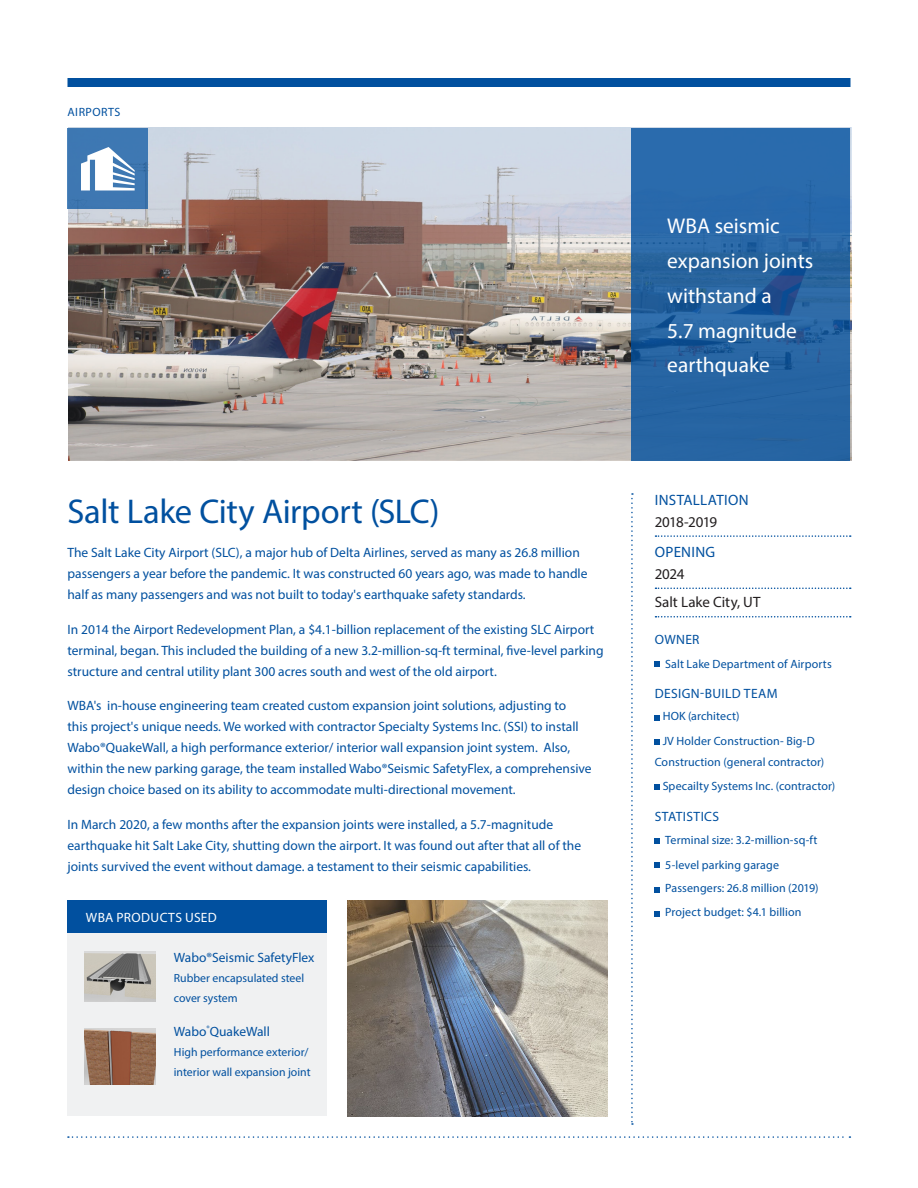
<style>
.page{position:relative;width:918px;height:1188px;background:#fff}
.page>*{position:absolute;margin:0;border:0;box-sizing:border-box;transform-origin:0 0}
.WBA_Project_Title{font:34.5px "Myriad Pro";letter-spacing:-.015em;color:#01509f}
.WBA_Pull_Quote{font:21.45px/34.8px "Myriad Pro";color:#fff}
.WBA_Sidebar_H1{font:15px "Myriad Pro";letter-spacing:.02em;color:#01509f}
.WBA_Sidebar_Grey_Des{font:15px "Myriad Pro";letter-spacing:-.01em;color:#231f20}
.WBA_Sidebar_Grey_Des-2{font:15px "Myriad Pro";letter-spacing:-.045em;color:#231f20}
.WBA_Body_Copy{font:13.5px/21px "Myriad Pro";color:#01509f}
.WBA_Products_H1{font:13.5px "Myriad Pro";color:#01509f}
.WBA_Sidebar_H2{font:13.5px "Myriad Pro";letter-spacing:.03em;color:#01509f}
.WBA_Products_Sidebar{font:13.5px "Myriad Pro";letter-spacing:.025em;color:#fff}
.WBA_Sidebar_Bullet{font:12px/21px "Myriad Pro";letter-spacing:.01em;color:#01509f;text-align:center}
.WBA_Channel_Highligh{font:12px "Myriad Pro";letter-spacing:.04em;color:#01509f}
.WBA_Products_Descrip{font:11.85px/20.2px "Myriad Pro";color:#01509f}
</style>
<div class="page">
<img style="left:69px;top:127px;width:782px;height:333px">
<svg style="left:631px;top:128px;width:219px;height:333px;fill:#2866a4"></svg>
<div style="left:68px;top:900px;width:259px;height:216px;background:#f0f1f2"></div>
<div style="left:68px;top:78px;width:782px;height:9px;background:#01509f"></div>
<svg style="left:68px;top:1136px;width:782px;height:2px"></svg>
<svg style="left:656px;top:535px;width:195px;height:2px"></svg>
<svg style="left:656px;top:588px;width:195px;height:1px"></svg>
<svg style="left:656px;top:616px;width:195px;height:2px"></svg>
<svg style="left:655px;top:661px;width:5px;height:6px"></svg>
<svg style="left:655px;top:715px;width:5px;height:5px"></svg>
<svg style="left:655px;top:739px;width:5px;height:6px"></svg>
<svg style="left:655px;top:784px;width:5px;height:6px"></svg>
<svg style="left:655px;top:838px;width:5px;height:6px"></svg>
<svg style="left:655px;top:863px;width:5px;height:5px"></svg>
<svg style="left:655px;top:887px;width:5px;height:5px"></svg>
<svg style="left:655px;top:911px;width:5px;height:5px"></svg>
<svg style="left:631px;top:493px;width:2px;height:632px"></svg>
<div style="left:68px;top:900px;width:259px;height:32px;background:#01509f"></div>
<img style="left:348px;top:900px;width:260px;height:216px">
<div style="left:68px;top:128px;width:80px;height:81px;background:#3e78b2"></div>
<svg style="left:81px;top:147px;width:54px;height:43px"></svg>
<img style="left:85px;top:951px;width:71px;height:51px">
<img style="left:85px;top:1028px;width:71px;height:56px">
<p class="WBA_Channel_Highligh" style="left:68px;top:105px;width:55px">AIRPORTS</p>
<p class="WBA_Project_Title" style="left:68px;top:490px;width:374px">Salt Lake City Airport (SLC)</p>
<p class="WBA_Body_Copy" style="left:68px;top:542px;width:522px">The Salt Lake City Airport (SLC), a major hub of Delta Airlines, served as many as 26.8 million passengers a year before the pandemic. It was constructed 60 years ago, was made to handle half as many passengers and was not built to today's earthquake safety standards.</p>
<p class="WBA_Body_Copy" style="left:68px;top:618px;width:538px">In 2014 the Airport Redevelopment Plan, a $4.1-billion replacement of the existing SLC Airport terminal, began. This included the building of a new 3.2-million-sq-ft terminal, five-level parking structure and central utility plant 300 acres south and west of the old airport.</p>
<p class="WBA_Body_Copy" style="left:68px;top:695px;width:526px">WBA's in-house engineering team created custom expansion joint solutions, adjusting to<br>this project's unique needs. We worked with contractor Specialty Systems Inc. (SSI) to install Wabo®QuakeWall, a high performance exterior/ interior wall expansion joint system. Also, within the new parking garage, the team installed Wabo®Seismic SafetyFlex, a comprehensive design choice based on its ability to accommodate multi-directional movement.</p>
<p class="WBA_Body_Copy" style="left:68px;top:813px;width:515px">In March 2020, a few months after the expansion joints were installed, a 5.7-magnitude earthquake hit Salt Lake City, shutting down the airport. It was found out after that all of the joints survived the event without damage. a testament to their seismic capabilities.</p>
<p class="WBA_Products_Sidebar" style="left:86px;top:909px;width:132px">WBA PRODUCTS USED</p>
<p class="WBA_Products_H1" style="left:174px;top:949px;width:142px">Wabo®Seismic SafetyFlex</p>
<p class="WBA_Products_Descrip" style="left:174px;top:968px;width:132px">Rubber encapsulated steel cover system</p>
<p class="WBA_Products_H1" style="left:174px;top:1023px;width:98px">Wabo<sup>®</sup>QuakeWall</p>
<p class="WBA_Products_Descrip" style="left:174px;top:1042px;width:138px">High performance exterior/ interior wall expansion joint</p>
<p class="WBA_Pull_Quote" style="left:667px;top:208px;width:147px">WBA seismic expansion joints withstand a<br>5.7 magnitude earthquake</p>
<p class="WBA_Sidebar_H1" style="left:655px;top:491px;width:95px">INSTALLATION</p>
<p class="WBA_Sidebar_Grey_Des-2" style="left:655px;top:512px;width:64px">2018-2019</p>
<p class="WBA_Sidebar_H1" style="left:655px;top:543px;width:62px">OPENING</p>
<p class="WBA_Sidebar_Grey_Des" style="left:655px;top:565px;width:31px">2024</p>
<p class="WBA_Sidebar_Grey_Des" style="left:655px;top:593px;width:107px">Salt Lake City, UT</p>
<p class="WBA_Sidebar_H2" style="left:655px;top:631px;width:46px">OWNER</p>
<p class="WBA_Sidebar_Bullet" style="left:665px;top:653px;width:168px">Salt Lake Department of Airports</p>
<p class="WBA_Sidebar_H2" style="left:655px;top:685px;width:124px">DESIGN-BUILD TEAM</p>
<p class="WBA_Sidebar_Bullet" style="left:663px;top:706px;width:78px">HOK (architect)</p>
<p class="WBA_Sidebar_Bullet" style="left:655px;top:730px;width:171px">JV Holder Construction- Big-D<br>Construction (general contractor)</p>
<p class="WBA_Sidebar_Bullet" style="left:663px;top:775px;width:174px">Specailty Systems Inc. (contractor)</p>
<p class="WBA_Sidebar_H2" style="left:655px;top:808px;width:66px">STATISTICS</p>
<p class="WBA_Sidebar_Bullet" style="left:665px;top:829px;width:154px">Terminal size: 3.2-million-sq-ft</p>
<p class="WBA_Sidebar_Bullet" style="left:665px;top:855px;width:115px">5-level parking garage</p>
<p class="WBA_Sidebar_Bullet" style="left:665px;top:878px;width:155px">Passengers: 26.8 million (2019)</p>
<p class="WBA_Sidebar_Bullet" style="left:665px;top:902px;width:138px">Project budget: $4.1 billion</p>
</div>
